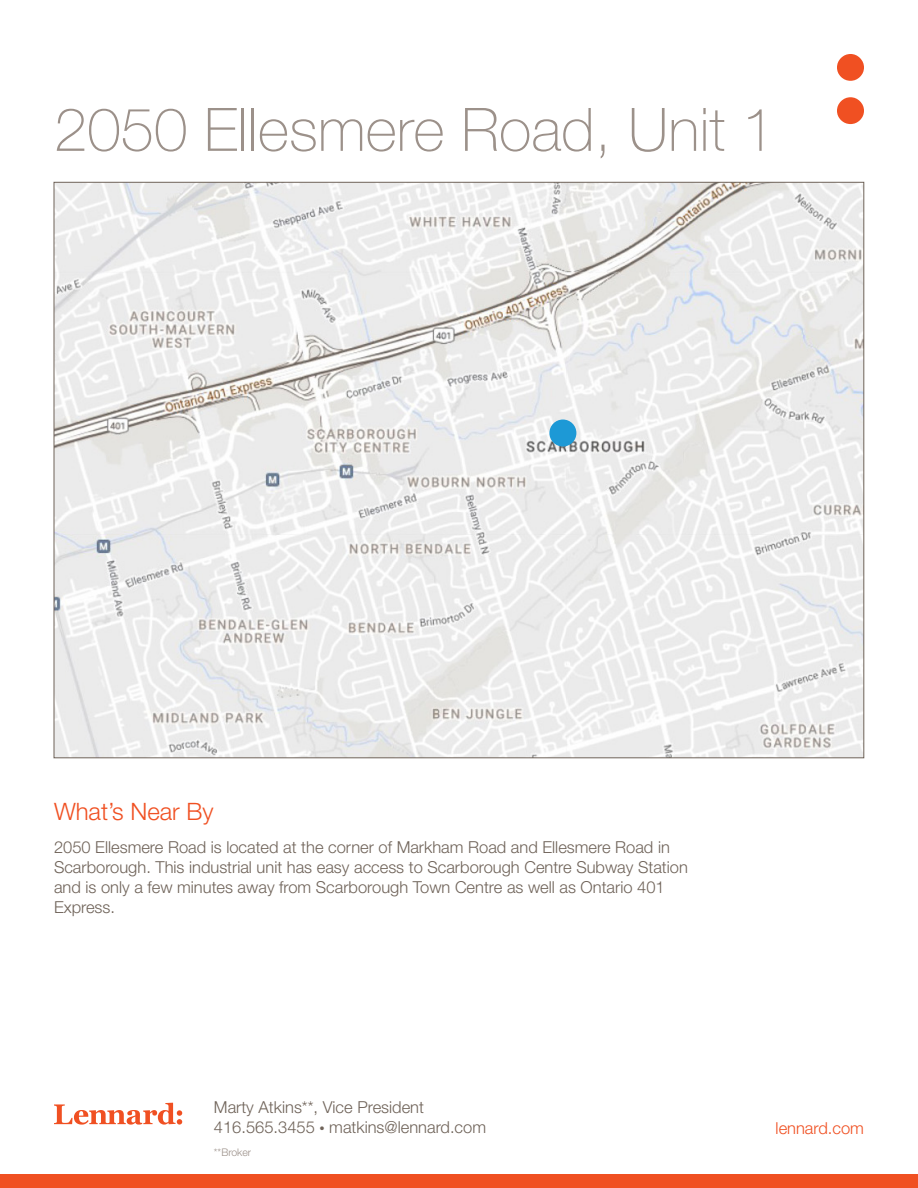
<style>
.page{position:relative;width:918px;height:1188px;background:#fff}
.page>*{position:absolute;margin:0;border:0;box-sizing:border-box;transform-origin:0 0}
.Heading_2{font:100 60px "Helvetica Neue LT Std";color:#9c918a}
.Heading_3{font:300 24px "Helvetica Neue LT Std";color:#f05022}
.Paragraph{font:300 16.5px/19.8px "Helvetica Neue LT Std";color:#6f6359}
.t1{font:300 16.5px "Helvetica Neue LT Std";color:#f05022}
.Notes___Disclaimer{font:300 10.5px "Helvetica Neue LT Std";color:#9c918a}
.s1{font-size:10.5px}
</style>
<div class="page">
<div style="left:0;top:1174px;width:918px;height:14px;background:#f05022"></div>
<svg style="left:837px;top:54px;width:27px;height:70px"></svg>
<svg style="left:54px;top:1103px;width:128px;height:22px"></svg>
<img style="left:56px;top:184px;width:806px;height:572px">
<div style="left:549px;top:420px;width:27px;height:27px;background:#1d99d6;border-radius:50%"></div>
<p class="Heading_2" style="left:54px;top:95px;width:723px">2050 Ellesmere Road, Unit 1</p>
<p class="Heading_3" style="left:54px;top:797px;width:161px">What’s Near By</p>
<p class="Paragraph" style="left:54px;top:837px;width:635px">2050 Ellesmere Road is located at the corner of Markham Road and Ellesmere Road in Scarborough. This industrial unit has easy access to Scarborough Centre Subway Station and is only a few minutes away from Scarborough Town Centre as well as Ontario 401<br>Express.</p>
<p class="Paragraph" style="left:214px;top:1097px;width:274px">Marty Atkins**, Vice President<br>416.565.3455 <span class="s1">•</span> matkins@lennard.com</p>
<p class="Notes___Disclaimer" style="left:214px;top:1146px;width:39px">**Broker</p>
<p class="t1" style="left:776px;top:1118px;width:90px">lennard.com</p>
</div>
